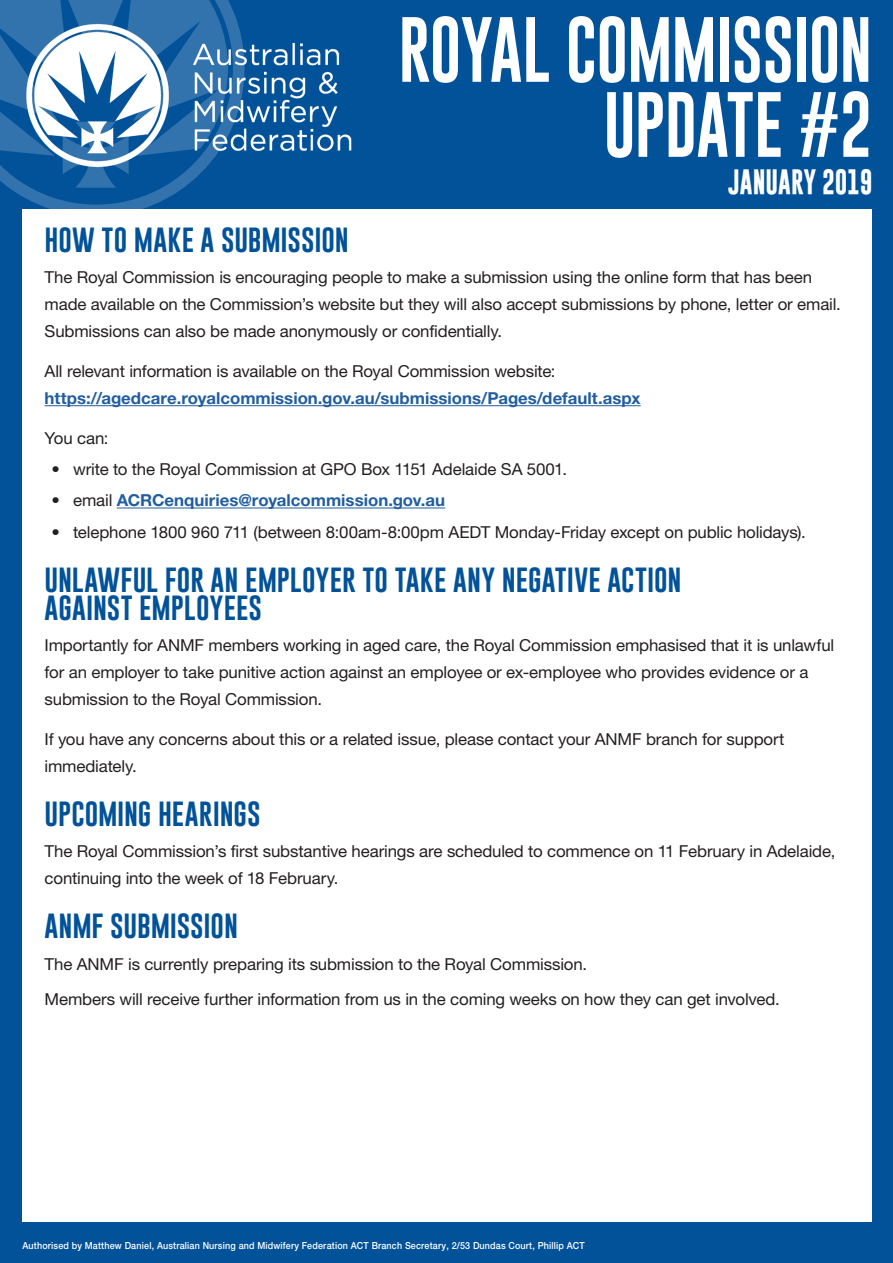
<style>
.page{position:relative;width:893px;height:1263px;background:#02529a}
.page>*{position:absolute;margin:0;border:0;box-sizing:border-box;transform-origin:0 0}
.t1{font:67.5px "Gobold";letter-spacing:-.015em;color:#fff;scale:.93 1}
.t2{font:25.5px/28.5px "Gobold";color:#02529a;scale:1.05 1}
.t3{font:700 25.5px "Gobold";letter-spacing:-.01em;color:#fff;scale:.92 1}
.t4{font:16.5px/27px "Helvetica Neue";letter-spacing:-.01em;color:#231f20}
.t5{font:700 16.5px "Helvetica Neue LT Std";color:#215e9f}
.t6{font:500 9.75px "Helvetica Neue LT Std";letter-spacing:.02em;color:#fff;scale:.92 1}
.s1{font-family:"Helvetica Neue";font-weight:400;color:#231f20}
</style>
<div class="page">
<div style="left:22px;top:210px;width:850px;height:1012px;background:#fff"></div>
<svg style="left:11px;top:0;width:234px;height:210px"></svg>
<svg style="left:0;top:0;width:228px;height:184px;background:#2b6eaa"></svg>
<hr style="left:45px;top:405px;width:596px;height:1px;background:#215e9f">
<hr style="left:117px;top:508px;width:328px;height:1px;background:#215e9f">
<img style="left:4px;top:4px;width:348px;height:185px">
<p class="t1" style="left:398px;top:6px;width:511px">ROYAL COMMISSION</p>
<p class="t1" style="left:603px;top:81px;width:291px">UPDATE #2</p>
<p class="t3" style="left:728px;top:165px;width:159px">JANUARY 2019</p>
<p class="t2" style="left:45px;top:226px;width:291px">HOW TO MAKE A SUBMISSION</p>
<p class="t4" style="left:45px;top:264px;width:798px">The Royal Commission is encouraging people to make a submission using the online form that has been made available on the Commission’s website but they will also accept submissions by phone, letter or email.<br>Submissions can also be made anonymously or confidentially.</p>
<p class="t4" style="left:45px;top:357px;width:512px">All relevant information is available on the Royal Commission website:</p>
<p class="t5" style="left:45px;top:388px;width:598px">https://agedcare.royalcommission.gov.au/submissions/Pages/default.aspx</p>
<p class="t4" style="left:45px;top:424px;width:65px">You can:</p>
<p class="t4" style="left:52px;top:455px;width:517px">• write to the Royal Commission at GPO Box 1151 Adelaide SA 5001.</p>
<p class="t5" style="left:52px;top:490px;width:395px"><span class="s1">• email</span> ACRCenquiries@royalcommission.gov.au</p>
<p class="t4" style="left:52px;top:518px;width:756px">• telephone 1800 960 711 (between 8:00am-8:00pm AEDT Monday-Friday except on public holidays).</p>
<p class="t2" style="left:45px;top:565px;width:608px">UNLAWFUL FOR AN EMPLOYER TO TAKE ANY NEGATIVE ACTION<br>AGAINST EMPLOYEES</p>
<p class="t4" style="left:45px;top:632px;width:791px">Importantly for ANMF members working in aged care, the Royal Commission emphasised that it is unlawful for an employer to take punitive action against an employee or ex-employee who provides evidence or a submission to the Royal Commission.</p>
<p class="t4" style="left:45px;top:725px;width:741px">If you have any concerns about this or a related issue, please contact your ANMF branch for support immediately.</p>
<p class="t2" style="left:45px;top:800px;width:207px">UPCOMING HEARINGS</p>
<p class="t4" style="left:45px;top:838px;width:792px">The Royal Commission’s first substantive hearings are scheduled to commence on 11 February in Adelaide, continuing into the week of 18 February.</p>
<p class="t2" style="left:45px;top:912px;width:186px">ANMF SUBMISSION</p>
<p class="t4" style="left:45px;top:950px;width:544px">The ANMF is currently preparing its submission to the Royal Commission.</p>
<p class="t4" style="left:45px;top:985px;width:737px">Members will receive further information from us in the coming weeks on how they can get involved.</p>
<p class="t6" style="left:22px;top:1240px;width:613px">Authorised by Matthew Daniel, Australian Nursing and Midwifery Federation ACT Branch Secretary, 2/53 Dundas Court, Phillip ACT</p>
</div>
